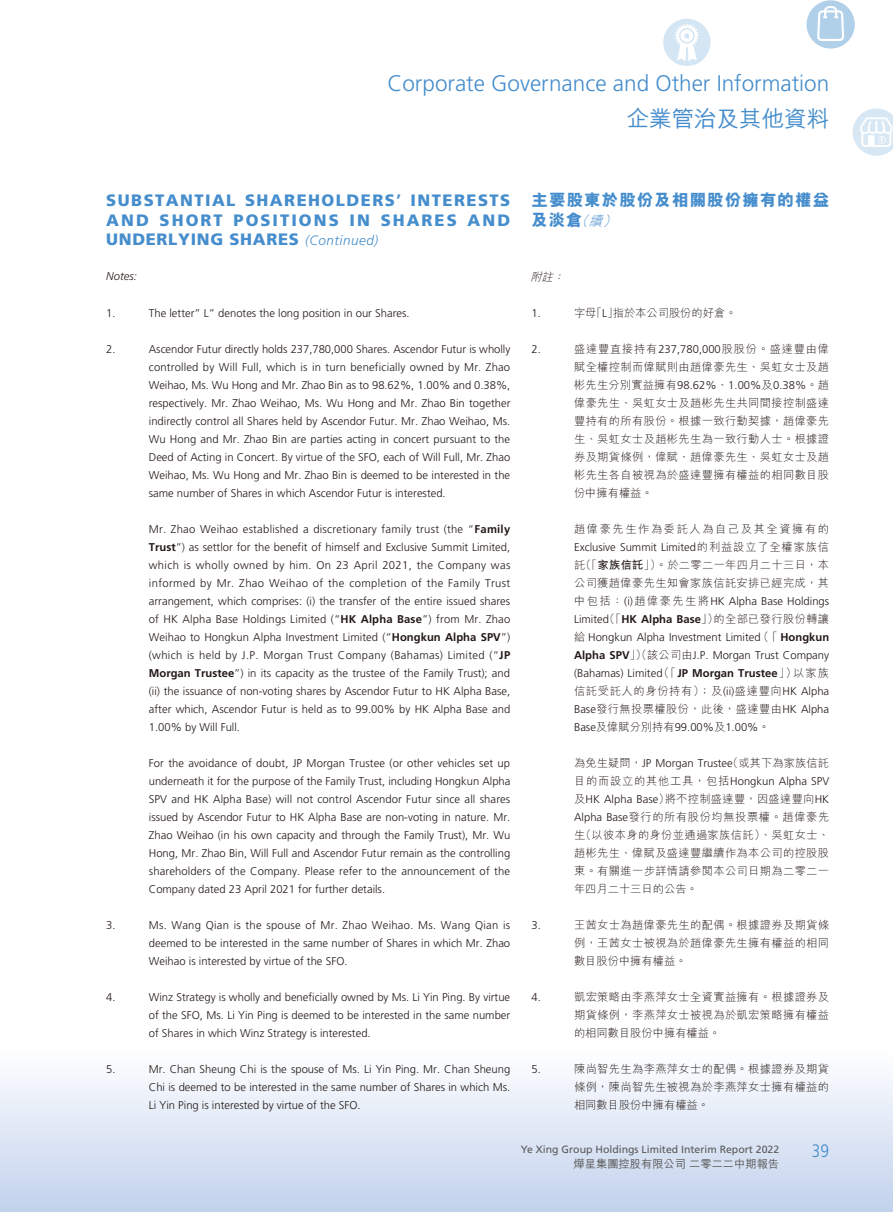
<style>
.page{position:relative;width:893px;height:1212px;background:#fff}
.page>*{position:absolute;margin:0;border:0;box-sizing:border-box;transform-origin:0 0}
.t1{font:300 22.5px "Frutiger LT Std";color:#458dcc}
.t2{font:500 22.5px "M Hei HK";color:#458dcc}
.t3{font:300 condensed 18px "Frutiger LT Std";color:#458dcc}
.t4{font:900 16.5px/19.5px "Frutiger LT Std";letter-spacing:.125em;color:#458dcc;text-align:justify}
.t5{font:800 16.5px/19.5px "M Hei HK";letter-spacing:.065em;color:#458dcc}
.t6{font:300 11.25px/18px "Frutiger LT Std";color:#231916;text-align:justify}
.t7{font:300 11.25px/18px "M Hei HK";letter-spacing:.03em;color:#231916;text-align:justify}
.t8{font:300 11.25px/18px "M Hei HK";letter-spacing:.055em;color:#231916}
.t9{font:300 11.25px "M Hei HK";letter-spacing:.005em;color:#231916}
.t10{font:300 11.25px "M Hei HK";letter-spacing:.14em;color:#231916}
.t11{font:500 11.25px "M Hei HK";color:#595857}
.t12{font:300 11.25px "M Hei HK";color:#231916}
.t13{font:italic 300 11.25px "Frutiger LT Std";color:#231916}
.t14{font:italic 300 11.25px "M Hei HK";color:#231916}
.t15{font:10.5px "Frutiger LT Std";color:#595857}
.s1{font-weight:700}
.s2{font-weight:300;font-style:italic;font-size:13.5px}
.s3{font-family:"Frutiger LT Std"}
.s4{font-family:"M Hei HK"}
.s5{font-family:"Frutiger LT Std";font-weight:700}
</style>
<div class="page">
<svg style="left:806px;top:0;width:49px;height:49px"></svg>
<svg style="left:817px;top:6px;width:27px;height:35px"></svg>
<div style="left:663px;top:19px;width:47px;height:47px;background:#d4e5f3;border-radius:23px"></div>
<svg style="left:675px;top:24px;width:24px;height:37px"></svg>
<svg style="left:853px;top:108px;width:40px;height:48px"></svg>
<div style="left:0;top:953px;width:893px;height:259px;background:linear-gradient(to bottom,#fff,#cad8ef)"></div>
<h1 class="t1" style="left:387px;top:70px;width:443px">Corporate Governance and Other Information</h1>
<h1 class="t2" style="left:627px;top:103px;width:204px">企業管治及其他資料</h1>
<h3 class="t4" style="left:106px;top:191px;width:405px">SUBSTANTIAL SHAREHOLDERS<span class="s1">’</span> INTERESTS AND SHORT POSITIONS IN SHARES AND UNDERLYING SHARES <span class="s2">(Continued)</span></h3>
<p class="t13" style="left:106px;top:270px;width:32px">Notes:</p>
<p class="t6" style="left:106px;top:304px;width:11px">1.</p>
<p class="t6" style="left:149px;top:304px;width:262px">The letter” L” denotes the long position in our Shares.</p>
<p class="t6" style="left:106px;top:340px;width:11px">2.</p>
<p class="t6" style="left:149px;top:340px;width:363px">Ascendor Futur directly holds 237,780,000 Shares. Ascendor Futur is wholly controlled by Will Full, which is in turn beneficially owned by Mr. Zhao Weihao, Ms. Wu Hong and Mr. Zhao Bin as to 98.62%, 1.00% and 0.38%, respectively. Mr. Zhao Weihao, Ms. Wu Hong and Mr. Zhao Bin together indirectly control all Shares held by Ascendor Futur. Mr. Zhao Weihao, Ms.<br>Wu Hong and Mr. Zhao Bin are parties acting in concert pursuant to the Deed of Acting in Concert. By virtue of the SFO, each of Will Full, Mr. Zhao Weihao, Ms. Wu Hong and Mr. Zhao Bin is deemed to be interested in the same number of Shares in which Ascendor Futur is interested.</p>
<p class="t6" style="left:149px;top:520px;width:363px">Mr. Zhao Weihao established a discretionary family trust (the “<span class="s1">Family Trust</span>”) as settlor for the benefit of himself and Exclusive Summit Limited, which is wholly owned by him. On 23 April 2021, the Company was informed by Mr. Zhao Weihao of the completion of the Family Trust arrangement, which comprises: (i) the transfer of the entire issued shares of HK Alpha Base Holdings Limited (“<span class="s1">HK Alpha Base</span>”) from Mr. Zhao Weihao to Hongkun Alpha Investment Limited (“<span class="s1">Hongkun Alpha SPV</span>”) (which is held by J.P. Morgan Trust Company (Bahamas) Limited (“<span class="s1">JP Morgan Trustee</span>”) in its capacity as the trustee of the Family Trust); and (ii) the issuance of non-voting shares by Ascendor Futur to HK Alpha Base, after which, Ascendor Futur is held as to 99.00% by HK Alpha Base and 1.00% by Will Full.</p>
<p class="t6" style="left:149px;top:754px;width:363px">For the avoidance of doubt, JP Morgan Trustee (or other vehicles set up underneath it for the purpose of the Family Trust, including Hongkun Alpha SPV and HK Alpha Base) will not control Ascendor Futur since all shares issued by Ascendor Futur to HK Alpha Base are non-voting in nature. Mr.<br>Zhao Weihao (in his own capacity and through the Family Trust), Mr. Wu Hong, Mr. Zhao Bin, Will Full and Ascendor Futur remain as the controlling shareholders of the Company. Please refer to the announcement of the Company dated 23 April 2021 for further details.</p>
<p class="t6" style="left:106px;top:916px;width:11px">3.</p>
<p class="t6" style="left:149px;top:916px;width:363px">Ms. Wang Qian is the spouse of Mr. Zhao Weihao. Ms. Wang Qian is deemed to be interested in the same number of Shares in which Mr. Zhao Weihao is interested by virtue of the SFO.</p>
<p class="t6" style="left:106px;top:988px;width:11px">4.</p>
<p class="t6" style="left:149px;top:988px;width:363px">Winz Strategy is wholly and beneficially owned by Ms. Li Yin Ping. By virtue of the SFO, Ms. Li Yin Ping is deemed to be interested in the same number of Shares in which Winz Strategy is interested.</p>
<p class="t6" style="left:106px;top:1060px;width:11px">5.</p>
<p class="t6" style="left:149px;top:1060px;width:363px">Mr. Chan Sheung Chi is the spouse of Ms. Li Yin Ping. Mr. Chan Sheung Chi is deemed to be interested in the same number of Shares in which Ms.<br>Li Yin Ping is interested by virtue of the SFO.</p>
<h3 class="t5" style="left:531px;top:190px;width:299px">主要股東於股份及相關股份擁有的權益及淡倉<span class="s2">（續）</span></h3>
<p class="t14" style="left:530px;top:271px;width:38px">附註：</p>
<p class="t6" style="left:531px;top:304px;width:11px">1.</p>
<p class="t12" style="left:574px;top:307px;width:164px">字母「<span class="s3">L</span>」指於本公司股份的好倉。</p>
<p class="t6" style="left:531px;top:340px;width:11px">2.</p>
<p class="t7" style="left:574px;top:339px;width:257px">盛達豐直接持有<span class="s3">237,780,000</span>股股份。盛達豐由偉賦全權控制而偉賦則由趙偉豪先生、吳虹女士及趙</p>
<p class="t6" style="left:574px;top:376px;width:257px"><span class="s4">彬先生分別實益擁有</span>98.62%<span class="s4">、</span>1.00%<span class="s4">及</span>0.38%<span class="s4">。趙</span></p>
<p class="t7" style="left:574px;top:393px;width:257px">偉豪先生、吳虹女士及趙彬先生共同間接控制盛達豐持有的所有股份。根據一致行動契據，趙偉豪先生、吳虹女士及趙彬先生為一致行動人士。根據證券及期貨條例，偉賦、趙偉豪先生、吳虹女士及趙彬先生各自被視為於盛達豐擁有權益的相同數目股份中擁有權益。</p>
<p class="t10" style="left:574px;top:523px;width:257px">趙偉豪先生作為委託人為自己及其全資擁有的</p>
<p class="t6" style="left:574px;top:538px;width:257px">Exclusive Summit Limited<span class="s4">的利益設立了全權家族信</span></p>
<p class="t7" style="left:574px;top:555px;width:257px">託（「<span class="s1">家族信託</span>」）。於二零二一年四月二十三日，本公司獲趙偉豪先生知會家族信託安排已經完成，其</p>
<p class="t6" style="left:574px;top:592px;width:257px"><span class="s4">中包括：</span>(i)<span class="s4">趙偉豪先生將</span>HK Alpha Base Holdings</p>
<p class="t7" style="left:574px;top:609px;width:257px"><span class="s3">Limited</span>（「<span class="s5">HK Alpha Base</span>」）的全部已發行股份轉讓</p>
<p class="t6" style="left:574px;top:628px;width:257px"><span class="s4">給</span> Hongkun Alpha Investment Limited<span class="s4">（「</span> <span class="s1">Hongkun Alpha SPV</span><span class="s4">」）（該公司由</span>J.P. Morgan Trust Company (Bahamas) Limited<span class="s4">（「</span><span class="s1">JP Morgan Trustee</span><span class="s4">」）以家族</span></p>
<p class="t8" style="left:574px;top:681px;width:257px">信託受託人的身份持有）；及<span class="s3">(ii)</span>盛達豐向<span class="s3">HK Alpha<br>Base</span>發行無投票權股份，此後，盛達豐由<span class="s3">HK Alpha</span></p>
<p class="t6" style="left:574px;top:718px;width:197px">Base<span class="s4">及偉賦分別持有</span>99.00%<span class="s4">及</span>1.00%<span class="s4">。</span></p>
<p class="t9" style="left:574px;top:757px;width:257px">為免生疑問，<span class="s3">JP Morgan Trustee</span>（或其下為家族信託</p>
<p class="t6" style="left:574px;top:772px;width:257px"><span class="s4">目的而設立的其他工具，包括</span>Hongkun Alpha SPV</p>
<p class="t7" style="left:574px;top:789px;width:257px">及<span class="s3">HK Alpha Base</span>）將不控制盛達豐，因盛達豐向<span class="s3">HK Alpha Base</span>發行的所有股份均無投票權。趙偉豪先生（以彼本身的身份並通過家族信託）、吳虹女士、趙彬先生、偉賦及盛達豐繼續作為本公司的控股股東。有關進一步詳情請參閱本公司日期為二零二一年四月二十三日的公告。</p>
<p class="t6" style="left:531px;top:916px;width:11px">3.</p>
<p class="t7" style="left:574px;top:915px;width:257px">王茜女士為趙偉豪先生的配偶。根據證券及期貨條例，王茜女士被視為於趙偉豪先生擁有權益的相同數目股份中擁有權益。</p>
<p class="t6" style="left:531px;top:988px;width:11px">4.</p>
<p class="t7" style="left:574px;top:987px;width:257px">凱宏策略由李燕萍女士全資實益擁有。根據證券及期貨條例，李燕萍女士被視為於凱宏策略擁有權益的相同數目股份中擁有權益。</p>
<p class="t6" style="left:531px;top:1060px;width:11px">5.</p>
<p class="t7" style="left:574px;top:1059px;width:257px">陳尚智先生為李燕萍女士的配偶。根據證券及期貨條例，陳尚智先生被視為於李燕萍女士擁有權益的相同數目股份中擁有權益。</p>
<p class="t15" style="left:521px;top:1143px;width:260px">Ye Xing Group Holdings Limited Interim Report 2022</p>
<p class="t11" style="left:574px;top:1155px;width:207px">燁星集團控股有限公司 二零二二中期報告</p>
<h2 class="t3" style="left:812px;top:1140px;width:19px">39</h2>
</div>
